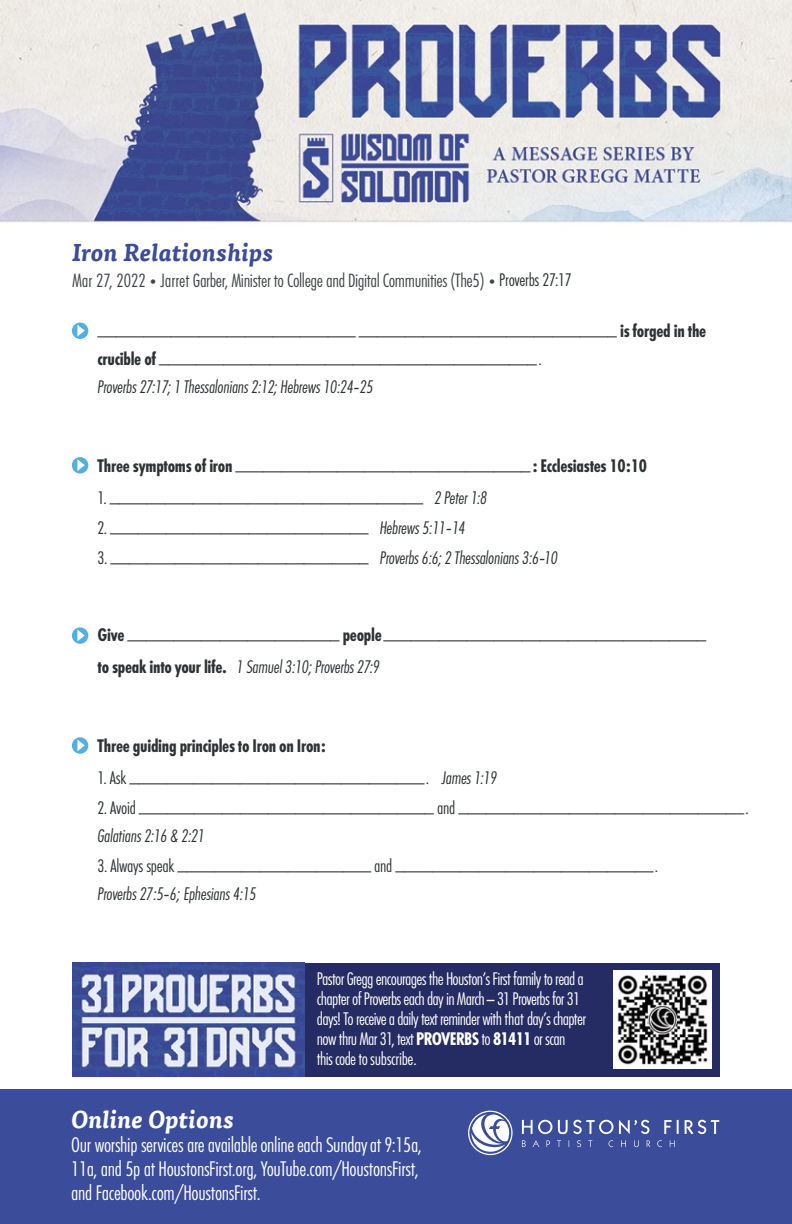
<style>
.page{position:relative;width:792px;height:1224px;background:#fff}
.page>*{position:absolute;margin:0;border:0;box-sizing:border-box;transform-origin:0 0}
.t1{font:italic 700 24px "Tisa Pro";letter-spacing:.02em;color:#3b4c9a}
.t2{font:italic 700 24px "Tisa Pro";letter-spacing:.02em;color:#fff}
.t3{font:300 22px/24px "Futura Con";letter-spacing:-.015em;color:#fff}
.t4{font:300 20px "Futura Con";letter-spacing:-.02em;color:#414749}
.t5{font:300 19px/28px "Futura Con";letter-spacing:-.015em;color:#2d3234}
.t6{font:300 19px/20px "Futura Con";letter-spacing:-.035em;color:#fff}
.t7{font:italic 300 19px "Futura Con";letter-spacing:-.015em;color:#2d3234}
.t8{font:700 19px "Futura Con";letter-spacing:-.015em;color:#2d3234}
.s1{font-size:16px}
.s2{font-size:19px;color:#2d3234}
.s3{font-weight:700}
.s4{font-weight:300}
.s5{font-style:italic}
.s6{font-style:normal}
</style>
<div class="page">
<div style="left:0;top:1090px;width:792px;height:134px;background:#3b4c9a"></div>
<svg style="left:468px;top:1111px;width:45px;height:44px"></svg>
<svg style="left:522px;top:1120px;width:30px;height:14px"></svg>
<svg style="left:558px;top:1120px;width:55px;height:14px"></svg>
<svg style="left:619px;top:1120px;width:30px;height:14px"></svg>
<svg style="left:664px;top:1120px;width:15px;height:14px"></svg>
<svg style="left:685px;top:1120px;width:34px;height:14px"></svg>
<svg style="left:522px;top:1140px;width:4px;height:7px"></svg>
<svg style="left:533px;top:1140px;width:6px;height:7px"></svg>
<svg style="left:547px;top:1140px;width:3px;height:7px"></svg>
<svg style="left:557px;top:1140px;width:4px;height:7px"></svg>
<svg style="left:577px;top:1140px;width:4px;height:7px"></svg>
<svg style="left:609px;top:1140px;width:4px;height:7px"></svg>
<svg style="left:621px;top:1140px;width:5px;height:7px"></svg>
<svg style="left:634px;top:1140px;width:5px;height:7px"></svg>
<svg style="left:647px;top:1140px;width:3px;height:7px"></svg>
<svg style="left:657px;top:1140px;width:5px;height:7px"></svg>
<svg style="left:670px;top:1140px;width:5px;height:7px"></svg>
<svg style="left:72px;top:323px;width:16px;height:16px"></svg>
<svg style="left:72px;top:627px;width:16px;height:17px"></svg>
<svg style="left:72px;top:457px;width:16px;height:17px"></svg>
<img style="left:0;top:0;width:792px;height:223px">
<svg style="left:72px;top:737px;width:16px;height:17px"></svg>
<div style="left:72px;top:963px;width:648px;height:114px;background:#252c63"></div>
<img style="left:72px;top:963px;width:233px;height:114px">
<img style="left:614px;top:971px;width:98px;height:98px">
<p class="t1" style="left:72px;top:233px;width:203px">Iron Relationships</p>
<p class="t4" style="left:72px;top:268px;width:501px">Mar 27, 2022<span class="s1">•</span> Jarret Garber, Minister to College and Digital Communities (The5) <span class="s1">•</span> <span class="s2">Proverbs 27:17</span></p>
<p class="t5" style="left:98px;top:315px;width:610px">____________________________ ____________________________ <span class="s3">is forged in the crucible of</span> _________________________________________.</p>
<p class="t7" style="left:98px;top:376px;width:277px">Proverbs 27:17; 1 Thessalonians 2:12; Hebrews 10:24–25</p>
<p class="t8" style="left:98px;top:454px;width:551px">Three symptoms of iron <span class="s4">________________________________</span>: Ecclesiastes 10:10</p>
<p class="t5" style="left:98px;top:482px;width:391px">1. __________________________________ <span class="s5">2 Peter 1:8</span></p>
<p class="t5" style="left:98px;top:512px;width:369px">2. ____________________________ <span class="s5">Hebrews 5:11–14</span></p>
<p class="t7" style="left:98px;top:547px;width:462px"><span class="s6">3. ____________________________</span> Proverbs 6:6; 2 Thessalonians 3:6–10</p>
<p class="t5" style="left:98px;top:616px;width:610px;line-height:34px"><span class="s3">Give</span> _______________________ <span class="s3">people</span> ___________________________________ <span class="s3">to speak into your life.</span> <span class="s5">1 Samuel 3:10; Proverbs 27:9</span></p>
<p class="t8" style="left:98px;top:735px;width:230px">Three guiding principles to Iron on Iron:</p>
<p class="t5" style="left:98px;top:762px;width:401px">1. Ask ________________________________. <span class="s5">James 1:19</span></p>
<p class="t5" style="left:98px;top:792px;width:653px">2. Avoid ________________________________ and _______________________________.</p>
<p class="t7" style="left:98px;top:825px;width:109px">Galatians 2:16 &amp; 2:21</p>
<p class="t5" style="left:98px;top:850px;width:562px">3. Always speak _____________________ and ____________________________.</p>
<p class="t7" style="left:98px;top:883px;width:160px">Proverbs 27:5–6; Ephesians 4:15</p>
<p class="t6" style="left:317px;top:968px;width:271px">Pastor Gregg encourages the Houston’s First family to read a chapter of Proverbs each day in March — 31 Proverbs for 31 days! To receive a daily text reminder with that day’s chapter now thru Mar 31, text <span class="s3">PROVERBS</span> to <span class="s3">81411</span> or scan<br>this code to subscribe.</p>
<p class="t2" style="left:71px;top:1100px;width:164px">Online Options</p>
<p class="t3" style="left:71px;top:1133px;width:352px">Our worship services are available online each Sunday at 9:15a,<br>11a, and 5p at HoustonsFirst.org, YouTube.com/HoustonsFirst, and Facebook.com/HoustonsFirst.</p>
</div>
